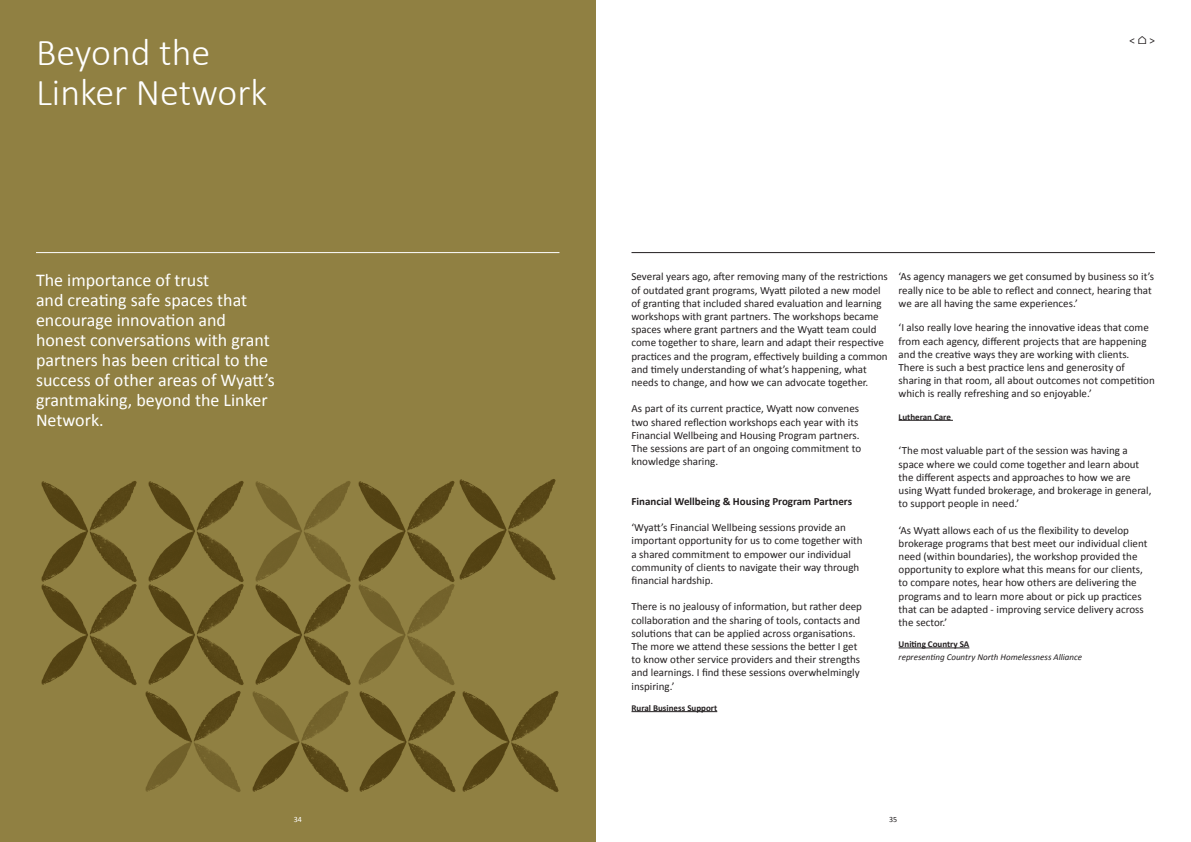
<style>
.page{position:relative;width:1191px;height:842px;background:#fff}
.page>*{position:absolute;margin:0;border:0;box-sizing:border-box;transform-origin:0 0}
.t1{font:300 38px "Calibri";color:#fff}
.t2{font:18px/20px "Calibri";color:#fff}
.t3{font:11px/13.2px "Calibri";color:#231f20}
.t4{font:700 11px "Calibri";color:#231f20}
.t5{font:italic 9px/13.2px "Calibri";color:#231f20}
.t6{font:700 9px "Calibri";color:#231f20}
.t7{font:8px "Calibri";color:#231f20}
.t8{font:8px "Calibri";color:#fff}
.s1{font-weight:700;font-style:normal}
</style>
<div class="page">
<div style="left:0;top:0;width:595px;height:842px;background:#908042"></div>
<hr style="left:36px;top:252px;width:523px;height:1px;background:#fff">
<img style="left:467px;top:748px;width:92px;height:44px">
<img style="left:360px;top:748px;width:107px;height:44px">
<img style="left:253px;top:748px;width:107px;height:44px">
<img style="left:145px;top:748px;width:108px;height:44px">
<img style="left:467px;top:691px;width:92px;height:57px">
<img style="left:360px;top:691px;width:107px;height:57px">
<img style="left:253px;top:691px;width:107px;height:57px">
<img style="left:145px;top:691px;width:108px;height:57px">
<img style="left:363px;top:641px;width:92px;height:44px">
<img style="left:256px;top:641px;width:107px;height:44px">
<img style="left:149px;top:641px;width:107px;height:44px">
<img style="left:41px;top:641px;width:108px;height:44px">
<img style="left:363px;top:584px;width:92px;height:57px">
<img style="left:256px;top:584px;width:107px;height:57px">
<img style="left:149px;top:584px;width:107px;height:57px">
<img style="left:41px;top:584px;width:108px;height:57px">
<img style="left:363px;top:538px;width:91px;height:44px">
<img style="left:256px;top:538px;width:107px;height:44px">
<img style="left:149px;top:538px;width:107px;height:44px">
<img style="left:41px;top:538px;width:108px;height:44px">
<img style="left:363px;top:481px;width:91px;height:57px">
<img style="left:256px;top:481px;width:107px;height:57px">
<img style="left:149px;top:481px;width:107px;height:57px">
<img style="left:41px;top:481px;width:108px;height:57px">
<img style="left:454px;top:536px;width:102px;height:45px">
<img style="left:454px;top:479px;width:102px;height:57px">
<hr style="left:631px;top:711px;width:86px;height:1px;background:#231f20">
<hr style="left:631px;top:252px;width:524px;height:1px;background:#231f20">
<hr style="left:898px;top:420px;width:55px;height:1px;background:#231f20">
<hr style="left:898px;top:647px;width:71px;height:1px;background:#231f20">
<p class="t1" style="left:36px;top:28px;width:176px">Beyond the</p>
<p class="t1" style="left:36px;top:68px;width:233px">Linker Network</p>
<p class="t3" style="left:1129px;top:34px;width:27px">&lt;⌂&gt;</p>
<p class="t2" style="left:36px;top:270px;width:240px">The importance of trust<br>and creating safe spaces that encourage innovation and honest conversations with grant partners has been critical to the success of other areas of Wyatt’s grantmaking, beyond the Linker<br>Network.</p>
<p class="t3" style="left:631px;top:270px;width:258px">Several years ago, after removing many of the restrictions of outdated grant programs, Wyatt piloted a new model of granting that included shared evaluation and learning workshops with grant partners. The workshops became spaces where grant partners and the Wyatt team could come together to share, learn and adapt their respective practices and the program, effectively building a common and timely understanding of what’s happening, what needs to change, and how we can advocate together.</p>
<p class="t3" style="left:631px;top:402px;width:231px">As part of its current practice, Wyatt now convenes two shared reflection workshops each year with its Financial Wellbeing and Housing Program partners.<br>The sessions are part of an ongoing commitment to knowledge sharing.</p>
<p class="t4" style="left:631px;top:494px;width:222px">Financial Wellbeing &amp; Housing Program Partners</p>
<p class="t3" style="left:631px;top:521px;width:233px">‘Wyatt’s Financial Wellbeing sessions provide an important opportunity for us to come together with a shared commitment to empower our individual community of clients to navigate their way through</p>
<p class="t3" style="left:631px;top:574px;width:83px">financial hardship.</p>
<p class="t3" style="left:631px;top:600px;width:232px">There is no jealousy of information, but rather deep collaboration and the sharing of tools, contacts and</p>
<p class="t3" style="left:631px;top:627px;width:227px">solutions that can be applied across organisations.<br>The more we attend these sessions the better I get</p>
<p class="t3" style="left:631px;top:653px;width:230px;text-align:justify">to know other service providers and their strengths and learnings. I find these sessions overwhelmingly inspiring.’</p>
<p class="t6" style="left:631px;top:702px;width:87px">Rural Business Support</p>
<p class="t3" style="left:898px;top:270px;width:257px">‘As agency managers we get consumed by business so it’s really nice to be able to reflect and connect, hearing that we are all having the same experiences.’</p>
<p class="t3" style="left:898px;top:321px;width:258px">‘I also really love hearing the innovative ideas that come from each agency, different projects that are happening and the creative ways they are working with clients.<br>There is such a best practice lens and generosity of sharing in that room, all about outcomes not competition which is really refreshing and so enjoyable.’</p>
<p class="t6" style="left:898px;top:411px;width:54px">Lutheran Care</p>
<p class="t3" style="left:898px;top:444px;width:254px">‘The most valuable part of the session was having a space where we could come together and learn about the different aspects and approaches to how we are using Wyatt funded brokerage, and brokerage in general, to support people in need.’</p>
<p class="t3" style="left:898px;top:523px;width:250px">‘As Wyatt allows each of us the flexibility to develop brokerage programs that best meet our individual client need (within boundaries), the workshop provided the opportunity to explore what this means for our clients, to compare notes, hear how others are delivering the programs and to learn more about or pick up practices that can be adapted - improving service delivery across the sector.’</p>
<p class="t5" style="left:898px;top:637px;width:185px"><span class="s1">Uniting Country SA<br></span>representing Country North Homelessness Alliance</p>
<p class="t8" style="left:294px;top:815px;width:10px">34</p>
<p class="t7" style="left:889px;top:815px;width:10px">35</p>
</div>
